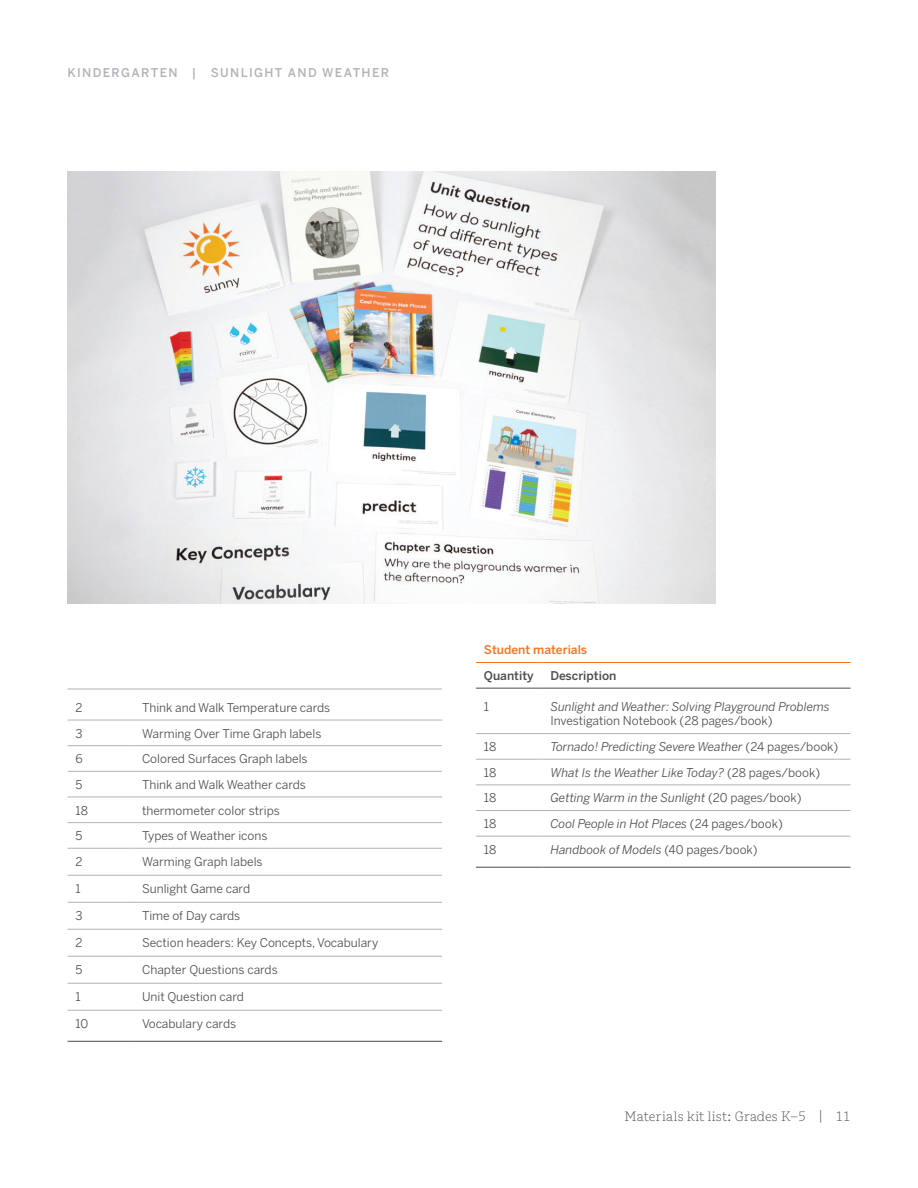
<style>
.page{position:relative;width:918px;height:1188px;background:#fff}
.page>*{position:absolute;margin:0;border:0;box-sizing:border-box;transform-origin:0 0}
.t1{font:300 13.5px "Amplify";letter-spacing:.015em;color:#4b4c4d}
.t2{font:12px "Benton Sans";color:#4b4c4d}
.t3{font:italic 12px "Benton Sans";color:#4b4c4d}
.t4{font:500 12px "Benton Sans";letter-spacing:.11em;color:#b2b3b7}
.t5{font:500 12px "Benton Sans";color:#4b4c4d}
.t6{font:500 12px "Benton Sans";color:#f47321}
.s1{font-style:normal}
</style>
<div class="page">
<img style="left:68px;top:171px;width:648px;height:432px">
<hr style="left:476px;top:867px;width:66px;height:1px;background:#4b4c4d">
<hr style="left:542px;top:867px;width:308px;height:1px;background:#4b4c4d">
<hr style="left:476px;top:688px;width:66px;height:1px;background:#4b4c4d">
<hr style="left:542px;top:688px;width:308px;height:1px;background:#4b4c4d">
<hr style="left:476px;top:662px;width:66px;height:1px;background:#f47321">
<hr style="left:542px;top:662px;width:308px;height:1px;background:#f47321">
<hr style="left:476px;top:733px;width:66px;height:1px;background:#b2b3b7">
<hr style="left:542px;top:733px;width:308px;height:1px;background:#b2b3b7">
<hr style="left:476px;top:759px;width:66px;height:1px;background:#b2b3b7">
<hr style="left:542px;top:759px;width:308px;height:1px;background:#b2b3b7">
<hr style="left:476px;top:785px;width:66px;height:1px;background:#b2b3b7">
<hr style="left:542px;top:785px;width:308px;height:1px;background:#b2b3b7">
<hr style="left:476px;top:810px;width:66px;height:1px;background:#b2b3b7">
<hr style="left:542px;top:810px;width:308px;height:1px;background:#b2b3b7">
<hr style="left:476px;top:836px;width:66px;height:1px;background:#b2b3b7">
<hr style="left:542px;top:836px;width:308px;height:1px;background:#b2b3b7">
<hr style="left:68px;top:1041px;width:66px;height:1px;background:#4b4c4d">
<hr style="left:134px;top:1041px;width:308px;height:1px;background:#4b4c4d">
<hr style="left:68px;top:689px;width:66px;height:1px;background:#b2b3b7">
<hr style="left:134px;top:689px;width:308px;height:1px;background:#b2b3b7">
<hr style="left:68px;top:720px;width:66px;height:1px;background:#b2b3b7">
<hr style="left:134px;top:720px;width:308px;height:1px;background:#b2b3b7">
<hr style="left:68px;top:745px;width:66px;height:1px;background:#b2b3b7">
<hr style="left:134px;top:745px;width:308px;height:1px;background:#b2b3b7">
<hr style="left:68px;top:771px;width:66px;height:1px;background:#b2b3b7">
<hr style="left:134px;top:771px;width:308px;height:1px;background:#b2b3b7">
<hr style="left:68px;top:797px;width:66px;height:1px;background:#b2b3b7">
<hr style="left:134px;top:797px;width:308px;height:1px;background:#b2b3b7">
<hr style="left:68px;top:822px;width:66px;height:1px;background:#b2b3b7">
<hr style="left:134px;top:822px;width:308px;height:1px;background:#b2b3b7">
<hr style="left:68px;top:848px;width:66px;height:1px;background:#b2b3b7">
<hr style="left:134px;top:848px;width:308px;height:1px;background:#b2b3b7">
<hr style="left:68px;top:875px;width:66px;height:1px;background:#b2b3b7">
<hr style="left:134px;top:875px;width:308px;height:1px;background:#b2b3b7">
<hr style="left:68px;top:902px;width:66px;height:1px;background:#b2b3b7">
<hr style="left:134px;top:902px;width:308px;height:1px;background:#b2b3b7">
<hr style="left:68px;top:929px;width:66px;height:1px;background:#b2b3b7">
<hr style="left:134px;top:929px;width:308px;height:1px;background:#b2b3b7">
<hr style="left:68px;top:956px;width:66px;height:1px;background:#b2b3b7">
<hr style="left:134px;top:956px;width:308px;height:1px;background:#b2b3b7">
<hr style="left:68px;top:983px;width:66px;height:1px;background:#b2b3b7">
<hr style="left:134px;top:983px;width:308px;height:1px;background:#b2b3b7">
<hr style="left:68px;top:1010px;width:66px;height:1px;background:#b2b3b7">
<hr style="left:134px;top:1010px;width:308px;height:1px;background:#b2b3b7">
<p class="t4" style="left:68px;top:65px;width:323px">KINDERGARTEN | SUNLIGHT AND WEATHER</p>
<p class="t2" style="left:76px;top:700px;width:9px">2</p>
<p class="t2" style="left:142px;top:700px;width:190px">Think and Walk Temperature cards</p>
<p class="t2" style="left:76px;top:726px;width:9px">3</p>
<p class="t2" style="left:142px;top:726px;width:181px">Warming Over Time Graph labels</p>
<p class="t2" style="left:76px;top:752px;width:9px">6</p>
<p class="t2" style="left:142px;top:752px;width:167px">Colored Surfaces Graph labels</p>
<p class="t2" style="left:76px;top:777px;width:8px">5</p>
<p class="t2" style="left:142px;top:777px;width:165px">Think and Walk Weather cards</p>
<p class="t2" style="left:76px;top:803px;width:14px">18</p>
<p class="t2" style="left:142px;top:803px;width:139px">thermometer color strips</p>
<p class="t2" style="left:76px;top:829px;width:8px">5</p>
<p class="t2" style="left:142px;top:829px;width:127px">Types of Weather icons</p>
<p class="t2" style="left:76px;top:854px;width:9px">2</p>
<p class="t2" style="left:142px;top:854px;width:122px">Warming Graph labels</p>
<p class="t2" style="left:76px;top:881px;width:7px">1</p>
<p class="t2" style="left:142px;top:881px;width:110px">Sunlight Game card</p>
<p class="t2" style="left:76px;top:908px;width:9px">3</p>
<p class="t2" style="left:142px;top:908px;width:100px">Time of Day cards</p>
<p class="t2" style="left:76px;top:935px;width:9px">2</p>
<p class="t2" style="left:142px;top:935px;width:238px">Section headers: Key Concepts, Vocabulary</p>
<p class="t2" style="left:76px;top:962px;width:8px">5</p>
<p class="t2" style="left:142px;top:962px;width:137px">Chapter Questions cards</p>
<p class="t2" style="left:76px;top:989px;width:7px">1</p>
<p class="t2" style="left:142px;top:989px;width:103px">Unit Question card</p>
<p class="t2" style="left:76px;top:1016px;width:14px">10</p>
<p class="t2" style="left:142px;top:1016px;width:96px">Vocabulary cards</p>
<p class="t6" style="left:484px;top:643px;width:105px">Student materials</p>
<p class="t5" style="left:484px;top:668px;width:51px">Quantity</p>
<p class="t5" style="left:550px;top:668px;width:68px">Description</p>
<p class="t2" style="left:484px;top:700px;width:7px">1</p>
<p class="t3" style="left:550px;top:700px;width:281px">Sunlight and Weather: Solving Playground Problems</p>
<p class="t2" style="left:550px;top:714px;width:224px">Investigation Notebook (28 pages/book)</p>
<p class="t2" style="left:484px;top:740px;width:14px">18</p>
<p class="t3" style="left:550px;top:740px;width:290px">Tornado! Predicting Severe Weather <span class="s1">(24 pages/book)</span></p>
<p class="t2" style="left:484px;top:765px;width:14px">18</p>
<p class="t3" style="left:550px;top:765px;width:271px">What Is the Weather Like Today? <span class="s1">(28 pages/book)</span></p>
<p class="t2" style="left:484px;top:791px;width:14px">18</p>
<p class="t3" style="left:550px;top:791px;width:253px">Getting Warm in the Sunlight <span class="s1">(20 pages/book)</span></p>
<p class="t2" style="left:484px;top:817px;width:14px">18</p>
<p class="t3" style="left:550px;top:817px;width:234px">Cool People in Hot Places <span class="s1">(24 pages/book)</span></p>
<p class="t2" style="left:484px;top:842px;width:14px">18</p>
<p class="t3" style="left:550px;top:842px;width:209px">Handbook of Models <span class="s1">(40 pages/book)</span></p>
<p class="t1" style="left:625px;top:1108px;width:227px">Materials kit list: Grades K–5 | 11</p>
</div>
